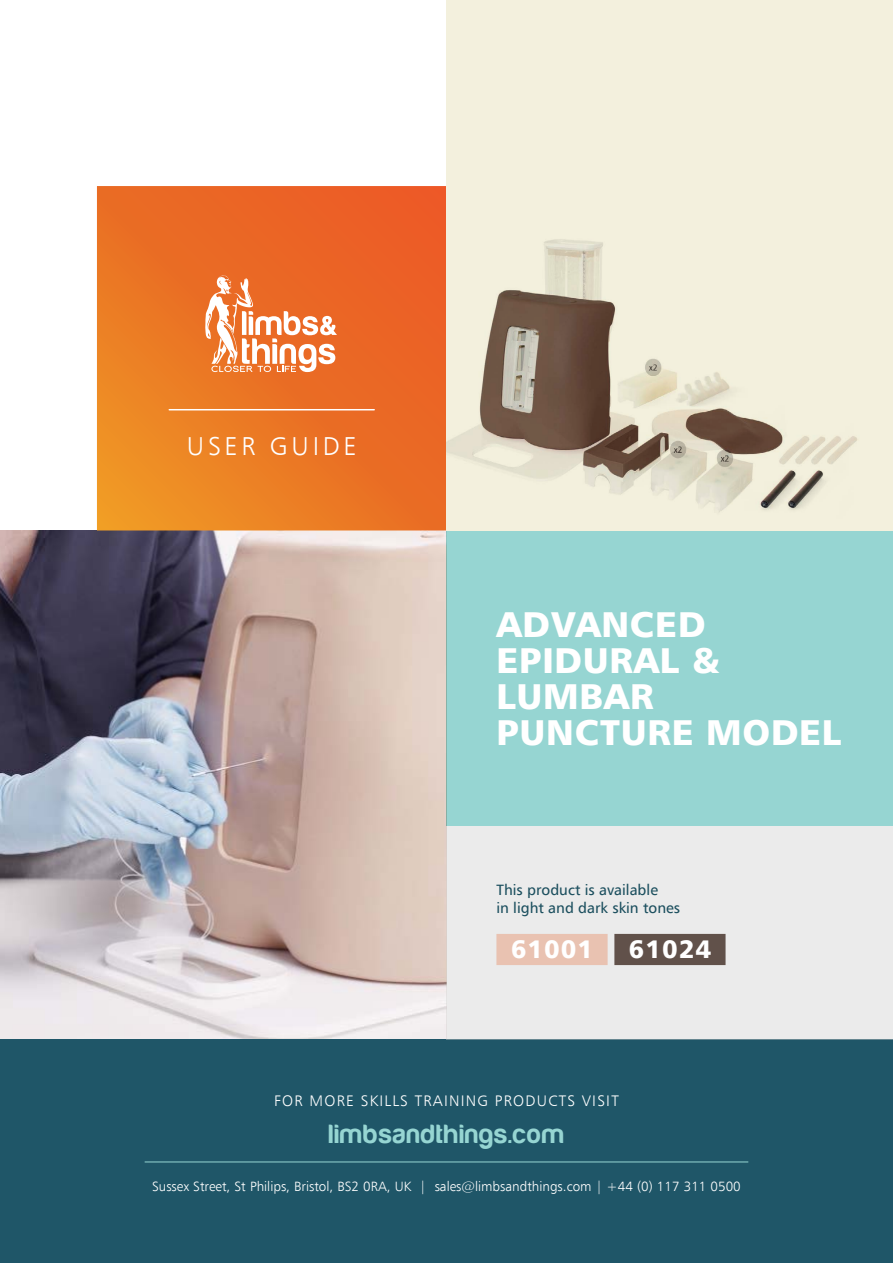
<style>
.page{position:relative;width:893px;height:1263px;background:#fff}
.page>*{position:absolute;margin:0;border:0;box-sizing:border-box;transform-origin:0 0}
.t1{font:900 36px/36px "Humanist 777 BT";letter-spacing:.02em;color:#fff}
.t2{font:27.3px "Harabara";letter-spacing:.05em;color:#96d5d2}
.t3{font:300 25.95px "Humanist 777 BT";letter-spacing:.14em;color:#fff}
.t4{font:900 25.5px "Humanist 777 BT";letter-spacing:.04em;color:#fff}
.t5{font:300 15.3px "Humanist 777 BT";letter-spacing:.08em;color:#fff}
.t6{font:15px/18px "Humanist 777 BT";color:#1f5668}
.t7{font:300 13.5px "Humanist 777 BT";color:#fff}
</style>
<div class="page">
<img style="left:0;top:530px;width:446px;height:510px">
<div style="left:0;top:1040px;width:893px;height:223px;background:#1f5668"></div>
<hr style="left:145px;top:1161px;width:603px;height:1px;background:#96d5d2">
<div style="left:446px;top:826px;width:447px;height:214px;background:#ebebeb"></div>
<div style="left:446px;top:530px;width:447px;height:296px;background:#96d5d2"></div>
<svg style="left:97px;top:186px;width:349px;height:344px;background:#eb7225"></svg>
<svg style="left:205px;top:275px;width:132px;height:97px"></svg>
<hr style="left:169px;top:409px;width:205px;height:1px;background:#fff">
<div style="left:496px;top:934px;width:112px;height:31px;background:#e9c2b1"></div>
<div style="left:614px;top:934px;width:111px;height:31px;background:#61514a"></div>
<svg style="left:446px;top:0;width:447px;height:530px;background:#e3decb"></svg>
<h3 class="t3" style="left:187px;top:430px;width:171px">USER GUIDE</h3>
<h1 class="t1" style="left:496px;top:605px;width:347px">ADVANCED<br>EPIDURAL &amp;<br>LUMBAR<br>PUNCTURE MODEL</h1>
<p class="t6" style="left:496px;top:881px;width:185px">This product is available<br>in light and dark skin tones</p>
<h3 class="t4" style="left:511px;top:932px;width:84px">61001</h3>
<h3 class="t4" style="left:629px;top:932px;width:84px">61024</h3>
<p class="t5" style="left:274px;top:1091px;width:346px">FOR MORE SKILLS TRAINING PRODUCTS VISIT</p>
<h2 class="t2" style="left:329px;top:1120px;width:237px">limbsandthings.com</h2>
<p class="t7" style="left:152px;top:1178px;width:590px">Sussex Street, St Philips, Bristol, BS2 0RA, UK | sales@limbsandthings.com | +44 (0) 117 311 0500</p>
</div>
